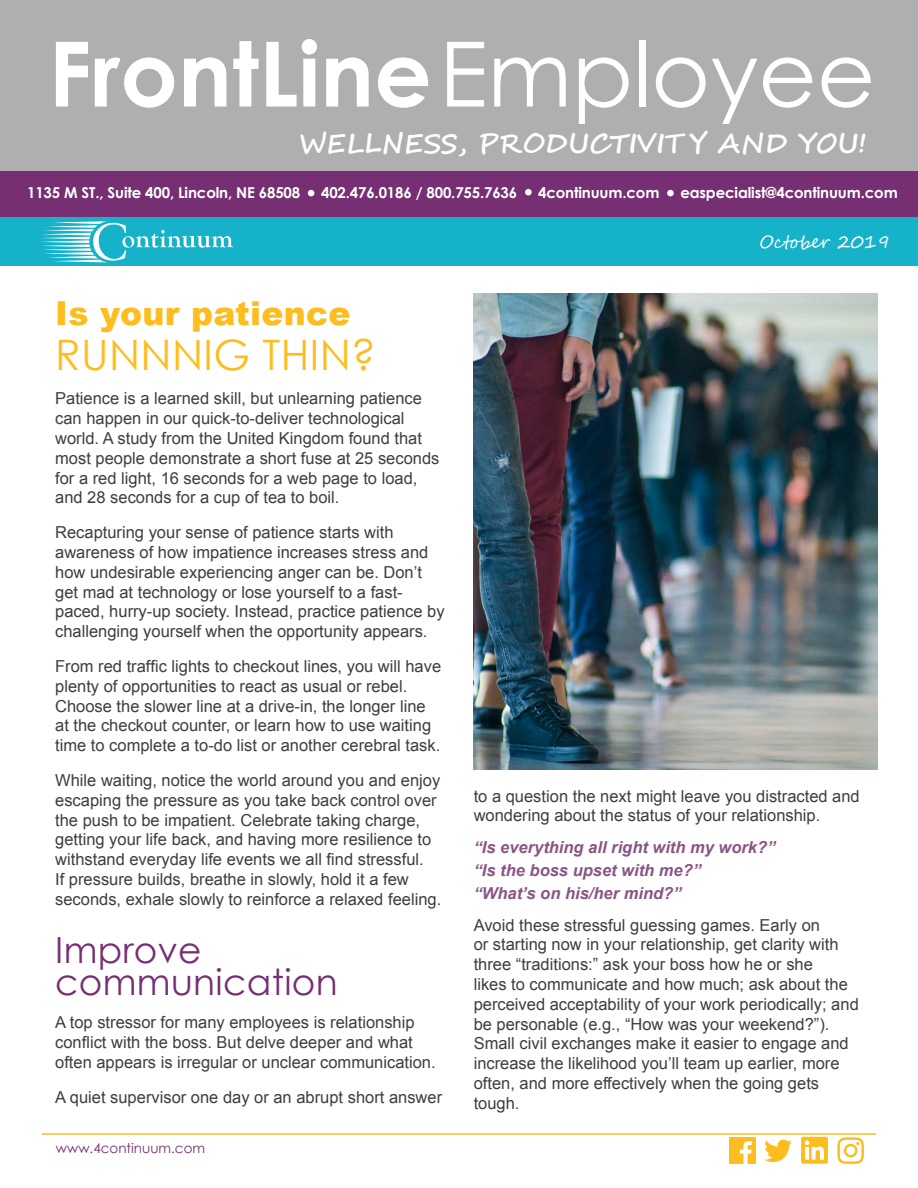
<style>
.page{position:relative;width:918px;height:1188px;background:#fff}
.page>*{position:absolute;margin:0;border:0;box-sizing:border-box;transform-origin:0 0}
.t1{font:700 90px "Century Gothic";color:#fff}
.t2{font:42px "Century Gothic";letter-spacing:.01em;color:#fdbd1f}
.t3{font:36px/31.5px "Century Gothic";letter-spacing:.01em;color:#762f72}
.t4{font:900 33px "Arial";letter-spacing:.01em;color:#fdbd1f}
.t5{font:700 27px "Segoe Script";color:#fff}
.t6{font:18px "Segoe Script";color:#fff}
.t7{font:16.5px/19.8px "Arial";color:#3e3e3f}
.t8{font:italic 700 16.5px "Arial";color:#8a5486}
.t9{font:700 15px "Century Gothic";letter-spacing:-.01em;color:#fff}
.t10{font:13.5px "Century Gothic";color:#762f72}
.s1{font-weight:400}
</style>
<div class="page">
<div style="left:0;top:0;width:918px;height:230px;background:#b0afb0"></div>
<div style="left:0;top:217px;width:918px;height:48px;background:#15b2ca"></div>
<div style="left:0;top:171px;width:918px;height:46px;background:#762f72"></div>
<svg style="left:308px;top:190px;width:6px;height:6px"></svg>
<div style="left:525px;top:189px;width:7px;height:6px;background:#fff;border-radius:50%"></div>
<div style="left:667px;top:190px;width:7px;height:6px;background:#fff;border-radius:50%"></div>
<svg style="left:41px;top:221px;width:192px;height:41px"></svg>
<hr style="left:42px;top:1133px;width:834px;height:2px;background:#fdbd1f">
<img style="left:474px;top:293px;width:403px;height:476px">
<img style="left:729px;top:1137px;width:27px;height:27px">
<svg style="left:764px;top:1140px;width:28px;height:22px"></svg>
<div style="left:801px;top:1137px;width:27px;height:27px;background:#fdbd1f;border-radius:2px"></div>
<svg style="left:805px;top:1140px;width:19px;height:20px"></svg>
<svg style="left:837px;top:1137px;width:27px;height:27px"></svg>
<p class="t1" style="left:48px;top:6px;width:829px">FrontLine<span class="s1">Employee</span></p>
<p class="t5" style="left:299px;top:122px;width:569px">WELLNESS, PRODUCTIVIT Y AND YOU!</p>
<p class="t9" style="left:27px;top:181px;width:275px">1135 M ST., Suite 400, Lincoln, NE 68508</p>
<p class="t9" style="left:321px;top:181px;width:198px">402.476.0186 / 800.755.7636</p>
<p class="t9" style="left:538px;top:181px;width:123px">4continuum.com</p>
<p class="t9" style="left:680px;top:181px;width:219px">easpecialist@4continuum.com</p>
<p class="t6" style="left:759px;top:227px;width:132px">October 2019</p>
<p class="t4" style="left:55px;top:289px;width:297px">Is your patience</p>
<p class="t2" style="left:55px;top:325px;width:322px">RUNNNIG THIN?</p>
<p class="t7" style="left:55px;top:389px;width:386px">Patience is a learned skill, but unlearning patience can happen in our quick-to-deliver technological world. A study from the United Kingdom found that most people demonstrate a short fuse at 25 seconds for a red light, 16 seconds for a web page to load, and 28 seconds for a cup of tea to boil.</p>
<p class="t7" style="left:55px;top:523px;width:391px">Recapturing your sense of patience starts with awareness of how impatience increases stress and how undesirable experiencing anger can be. Don’t get mad at technology or lose yourself to a fast&shy;paced, hurry-up society. Instead, practice patience by challenging yourself when the opportunity appears.</p>
<p class="t7" style="left:55px;top:657px;width:388px">From red traffic lights to checkout lines, you will have plenty of opportunities to react as usual or rebel.<br>Choose the slower line at a drive-in, the longer line at the checkout counter, or learn how to use waiting time to complete a to-do list or another cerebral task.</p>
<p class="t7" style="left:55px;top:771px;width:388px">While waiting, notice the world around you and enjoy escaping the pressure as you take back control over the push to be impatient. Celebrate taking charge, getting your life back, and having more resilience to withstand everyday life events we all find stressful.<br>If pressure builds, breathe in slowly, hold it a few seconds, exhale slowly to reinforce a relaxed feeling.</p>
<p class="t3" style="left:55px;top:934px;width:284px">Improve communication</p>
<p class="t7" style="left:55px;top:1013px;width:382px">A top stressor for many employees is relationship conflict with the boss. But delve deeper and what often appears is irregular or unclear communication.</p>
<p class="t7" style="left:55px;top:1087px;width:389px">A quiet supervisor one day or an abrupt short answer</p>
<p class="t10" style="left:56px;top:1139px;width:151px">www.4continuum.com</p>
<p class="t7" style="left:474px;top:786px;width:388px">to a question the next might leave you distracted and wondering about the status of your relationship.</p>
<p class="t8" style="left:474px;top:836px;width:303px">“Is everything all right with my work?”</p>
<p class="t8" style="left:474px;top:859px;width:229px">“Is the boss upset with me?”</p>
<p class="t8" style="left:474px;top:882px;width:209px">“What’s on his/her mind?”</p>
<p class="t7" style="left:474px;top:915px;width:387px">Avoid these stressful guessing games. Early on<br>or starting now in your relationship, get clarity with three “traditions:” ask your boss how he or she<br>likes to communicate and how much; ask about the perceived acceptability of your work periodically; and be personable (e.g., “How was your weekend?”).<br>Small civil exchanges make it easier to engage and increase the likelihood you’ll team up earlier, more often, and more effectively when the going gets tough.</p>
</div>
